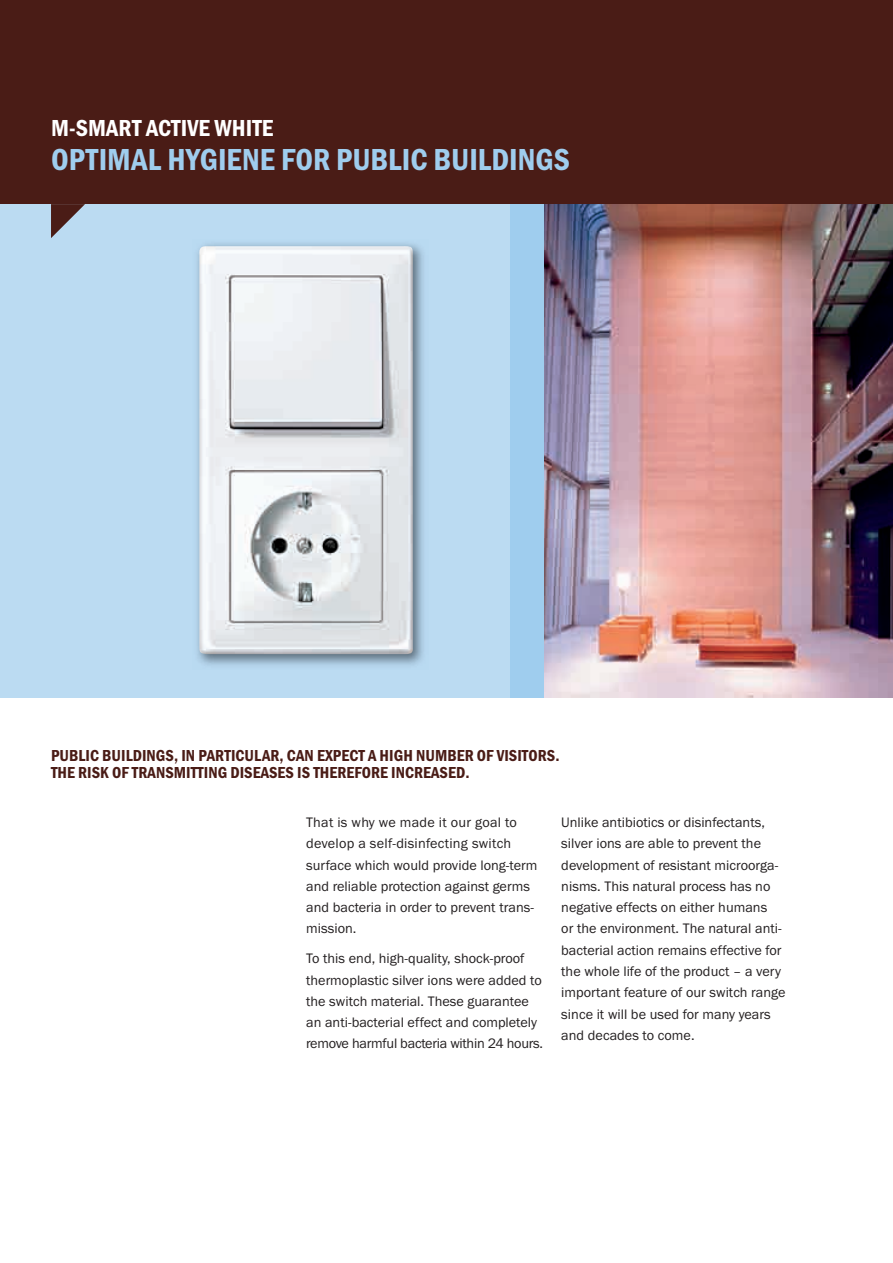
<style>
.page{position:relative;width:893px;height:1263px;background:#fff}
.page>*{position:absolute;margin:0;border:0;box-sizing:border-box;transform-origin:0 0}
.t1{font:31.5px "Franklin Got T Dem Con";color:#9fcdee}
.t2{font:24px "Franklin Got T Dem Con";letter-spacing:.005em;color:#fff}
.t3{font:16.5px/17px "Franklin Got T Dem Con";letter-spacing:.005em;color:#4a1c16}
.t4{font:14.25px/21.3px "Franklin Got T Boo";color:#231f20}
</style>
<div class="page">
<div style="left:0;top:204px;width:893px;height:493px;background:#bbdbf2"></div>
<div style="left:510px;top:204px;width:34px;height:493px;background:#9fcdee"></div>
<svg style="left:51px;top:204px;width:34px;height:34px"></svg>
<div style="left:0;top:0;width:893px;height:204px;background:#4a1c16"></div>
<img style="left:197px;top:243px;width:227px;height:422px">
<img style="left:199px;top:246px;width:214px;height:408px">
<img style="left:544px;top:204px;width:349px;height:493px">
<h2 class="t2" style="left:51px;top:114px;width:224px">M-SMART ACTIVE WHITE</h2>
<h1 class="t1" style="left:51px;top:142px;width:520px">OPTIMAL HYGIENE FOR PUBLIC BUILDINGS</h1>
<p class="t3" style="left:51px;top:747px;width:510px">PUBLIC BUILDINGS, IN PARTICULAR, CAN EXPECT A HIGH NUMBER OF VISITORS.<br>THE RISK OF TRANSMITTING DISEASES IS THEREFORE INCREASED.</p>
<p class="t4" style="left:306px;top:812px;width:233px">That is why we made it our goal to develop a self-disinfecting switch surface which would provide long-term and reliable protection against germs and bacteria in order to prevent trans&shy;mission.</p>
<p class="t4" style="left:306px;top:948px;width:239px">To this end, high-quality, shock-proof thermoplastic silver ions were added to the switch material. These guarantee an anti-bacterial effect and completely remove harmful bacteria within 24 hours.</p>
<p class="t4" style="left:561px;top:812px;width:226px">Unlike antibiotics or disinfectants, silver ions are able to prevent the development of resistant microorga&shy;nisms. This natural process has no negative effects on either humans<br>or the environment. The natural anti&shy;bacterial action remains effective for the whole life of the product – a very important feature of our switch range since it will be used for many years and decades to come.</p>
</div>
